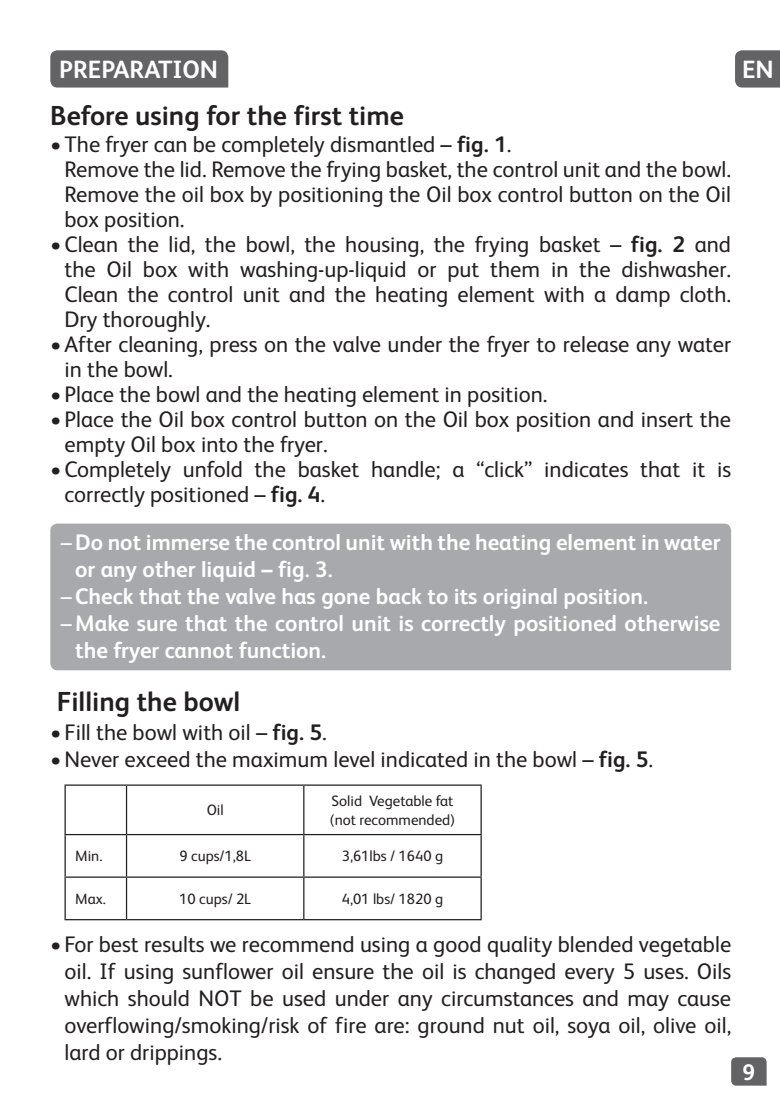
<style>
.page{position:relative;width:780px;height:1106px;background:#fff}
.page>*{position:absolute;margin:0;border:0;box-sizing:border-box;transform-origin:0 0}
.t1{font:700 27.5px "FS Albert";color:#231f20}
.t2{font:700 25px "FS Albert";color:#fff}
.t3{font:22.5px/25px "FS Albert";color:#231f20}
.t4{font:700 22.5px "FS Albert";color:#fff}
.t5{font:15px/18.8px "FS Albert";color:#231f20}
.s1{font-weight:700}
.s2{font-weight:400}
</style>
<div class="page">
<hr style="left:64px;top:784px;width:62px;height:1px;background:#231f20">
<hr style="left:64px;top:785px;width:2px;height:48px;background:#231f20">
<hr style="left:126px;top:784px;width:178px;height:1px;background:#231f20">
<hr style="left:126px;top:785px;width:1px;height:48px;background:#231f20">
<hr style="left:304px;top:784px;width:177px;height:1px;background:#231f20">
<hr style="left:303px;top:785px;width:1px;height:48px;background:#231f20">
<hr style="left:480px;top:785px;width:1px;height:48px;background:#231f20">
<hr style="left:64px;top:833px;width:62px;height:2px;background:#231f20">
<hr style="left:64px;top:835px;width:2px;height:41px;background:#231f20">
<hr style="left:126px;top:833px;width:178px;height:2px;background:#231f20">
<hr style="left:126px;top:835px;width:1px;height:41px;background:#231f20">
<hr style="left:304px;top:833px;width:177px;height:2px;background:#231f20">
<hr style="left:303px;top:835px;width:1px;height:41px;background:#231f20">
<hr style="left:480px;top:835px;width:1px;height:41px;background:#231f20">
<hr style="left:64px;top:876px;width:62px;height:1px;background:#231f20">
<hr style="left:64px;top:877px;width:2px;height:41px;background:#231f20">
<hr style="left:126px;top:876px;width:178px;height:1px;background:#231f20">
<hr style="left:126px;top:877px;width:1px;height:41px;background:#231f20">
<hr style="left:304px;top:876px;width:177px;height:1px;background:#231f20">
<hr style="left:303px;top:877px;width:1px;height:41px;background:#231f20">
<hr style="left:480px;top:877px;width:1px;height:41px;background:#231f20">
<hr style="left:64px;top:918px;width:62px;height:2px;background:#231f20">
<hr style="left:126px;top:918px;width:178px;height:2px;background:#231f20">
<hr style="left:304px;top:918px;width:177px;height:2px;background:#231f20">
<div style="left:50px;top:523px;width:681px;height:147px;background:#a8a9ad"></div>
<svg style="left:731px;top:1057px;width:35px;height:28px"></svg>
<svg style="left:735px;top:50px;width:44px;height:38px;background:#68686b"></svg>
<div style="left:50px;top:50px;width:178px;height:38px;background:#636366"></div>
<p class="t2" style="left:59px;top:55px;width:160px">PREPARATION</p>
<p class="t2" style="left:742px;top:55px;width:33px">EN</p>
<p class="t1" style="left:50px;top:100px;width:355px">Before using for the first time</p>
<p class="t3" style="left:64px;top:132px;width:668px;text-indent:-14px">•The fryer can be completely dismantled – <span class="s1">fig. 1</span>.<br>Remove the lid. Remove the frying basket, the control unit and the bowl.<br>Remove the oil box by positioning the Oil box control button on the Oil box position.</p>
<p class="t3" style="left:64px;top:232px;width:668px;text-align:justify;text-indent:-14px">•Clean the lid, the bowl, the housing, the frying basket – <span class="s1">fig. 2</span> and the Oil box with washing-up-liquid or put them in the dishwasher.<br>Clean the control unit and the heating element with a damp cloth.<br>Dry thoroughly.</p>
<p class="t3" style="left:64px;top:332px;width:668px;text-indent:-14px">•After cleaning, press on the valve under the fryer to release any water in the bowl.</p>
<p class="t3" style="left:50px;top:382px;width:498px">•Place the bowl and the heating element in position.</p>
<p class="t3" style="left:64px;top:407px;width:668px;text-indent:-14px">•Place the Oil box control button on the Oil box position and insert the empty Oil box into the fryer.</p>
<p class="t3" style="left:64px;top:457px;width:668px;text-indent:-14px">•Completely unfold the basket handle; a “click” indicates that it is correctly positioned – <span class="s1">fig. 4</span>.</p>
<p class="t4" style="left:61px;top:529px;width:660px"><span class="s2">–</span>Do not immerse the control unit with the heating element in water</p>
<p class="t4" style="left:75px;top:556px;width:259px">or any other liquid – fig. 3.</p>
<p class="t4" style="left:61px;top:583px;width:588px"><span class="s2">–</span>Check that the valve has gone back to its original position.</p>
<p class="t4" style="left:61px;top:610px;width:661px"><span class="s2">–</span>Make sure that the control unit is correctly positioned otherwise</p>
<p class="t4" style="left:75px;top:637px;width:252px">the fryer cannot function.</p>
<p class="t1" style="left:57px;top:685px;width:185px">Filling the bowl</p>
<p class="t3" style="left:50px;top:720px;width:278px">•Fill the bowl with oil – <span class="s1">fig. 5</span>.</p>
<p class="t3" style="left:50px;top:747px;width:604px">•Never exceed the maximum level indicated in the bowl – <span class="s1">fig. 5</span>.</p>
<p class="t5" style="left:207px;top:800px;width:18px">Oil</p>
<p class="t5" style="left:330px;top:791px;width:127px">Solid Vegetable fat (not recommended)</p>
<p class="t5" style="left:75px;top:846px;width:29px">Min.</p>
<p class="t5" style="left:179px;top:846px;width:73px">9 cups/1,8L</p>
<p class="t5" style="left:341px;top:846px;width:103px">3,61lbs / 1640 g</p>
<p class="t5" style="left:75px;top:889px;width:32px">Max.</p>
<p class="t5" style="left:179px;top:889px;width:73px">10 cups/ 2L</p>
<p class="t5" style="left:341px;top:889px;width:103px">4,01 lbs/ 1820 g</p>
<p class="t3" style="left:64px;top:930px;width:668px;line-height:27px;text-align:justify;text-indent:-14px">•For best results we recommend using a good quality blended vegetable oil. If using sunflower oil ensure the oil is changed every 5 uses. Oils which should NOT be used under any circumstances and may cause overflowing/smoking/risk of fire are: ground nut oil, soya oil, olive oil, lard or drippings.</p>
<p class="t4" style="left:742px;top:1058px;width:14px">9</p>
</div>
